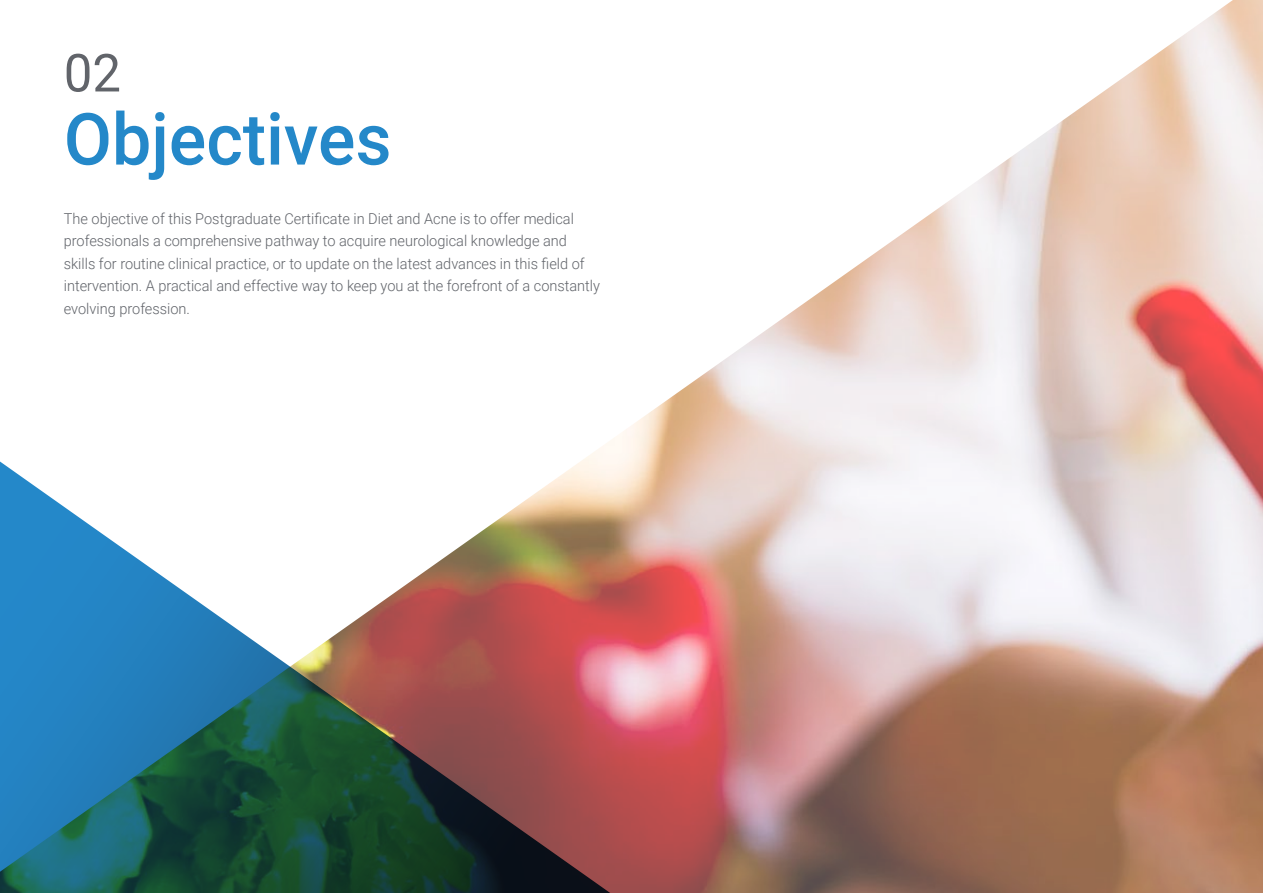
<style>
.page{position:relative;width:1263px;height:893px;background:#fff}
.page>*{position:absolute;margin:0;border:0;box-sizing:border-box;transform-origin:0 0}
.t1{font:500 72px "Roboto";color:#2488c9}
.t2{font:52.5px "Roboto";color:#61646a}
.t3{font:300 15px/22.5px "Roboto";color:#61646a}
</style>
<div class="page">
<img style="left:603px;top:0;width:660px;height:893px">
<svg style="left:0;top:446px;width:640px;height:447px"></svg>
<h2 class="t2" style="left:64px;top:36px;width:59px">02</h2>
<h1 class="t1" style="left:64px;top:89px;width:329px">Objectives</h1>
<p class="t3" style="left:64px;top:207px;width:538px">The objective of this Postgraduate Certificate in Diet and Acne is to offer medical professionals a comprehensive pathway to acquire neurological knowledge and skills for routine clinical practice, or to update on the latest advances in this field of intervention. A practical and effective way to keep you at the forefront of a constantly evolving profession.</p>
</div>
